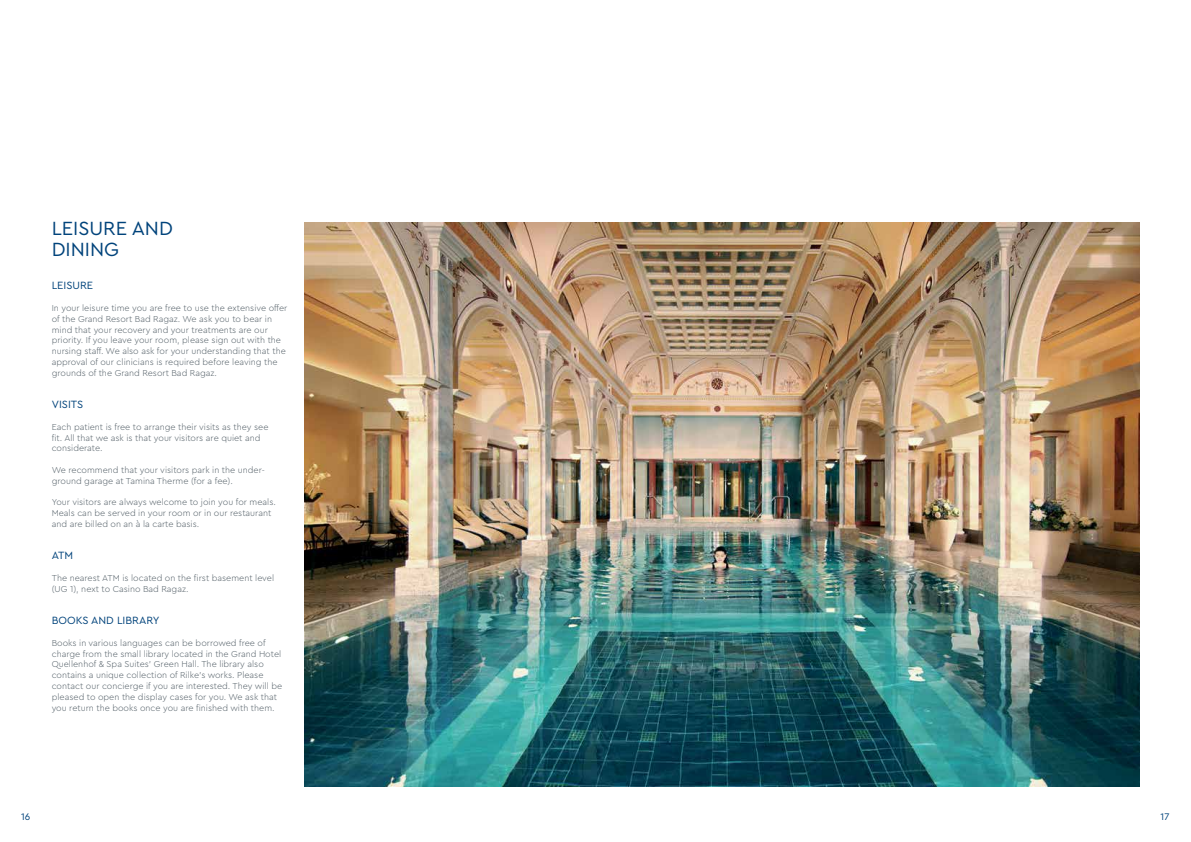
<style>
.page{position:relative;width:1191px;height:842px;background:#fff}
.page>*{position:absolute;margin:0;border:0;box-sizing:border-box;transform-origin:0 0}
.t1{font:20px/21px "Cera Pro";color:#00437b}
.t2{font:11px "Cera Pro";color:#00437b}
.t3{font:10px "Cera Pro";color:#00437b}
.t4{font:300 9px/10.8px "Cera Pro";color:#525e66}
</style>
<div class="page">
<img style="left:304px;top:222px;width:835px;height:564px">
<h1 class="t1" style="left:52px;top:217px;width:123px">LEISURE AND<br>DINING</h1>
<p class="t2" style="left:52px;top:278px;width:43px">LEISURE</p>
<p class="t4" style="left:52px;top:302px;width:237px">In your leisure time you are free to use the extensive offer of the Grand Resort Bad Ragaz. We ask you to bear in mind that your recovery and your treatments are our priority. If you leave your room, please sign out with the nursing staff. We also ask for your understanding that the approval of our clinicians is required before leaving the grounds of the Grand Resort Bad Ragaz.</p>
<p class="t2" style="left:52px;top:397px;width:33px">VISITS</p>
<p class="t4" style="left:52px;top:421px;width:218px">Each patient is free to arrange their visits as they see fit. All that we ask is that your visitors are quiet and considerate.</p>
<p class="t4" style="left:52px;top:464px;width:215px">We recommend that your visitors park in the under&shy;ground garage at Tamina Therme (for a fee).</p>
<p class="t4" style="left:52px;top:497px;width:226px">Your visitors are always welcome to join you for meals.<br>Meals can be served in your room or in our restaurant and are billed on an à la carte basis.</p>
<p class="t2" style="left:52px;top:548px;width:23px">ATM</p>
<p class="t4" style="left:52px;top:572px;width:224px">The nearest ATM is located on the first basement level (UG 1), next to Casino Bad Ragaz.</p>
<p class="t2" style="left:52px;top:613px;width:109px">BOOKS AND LIBRARY</p>
<p class="t4" style="left:52px;top:637px;width:232px">Books in various languages can be borrowed free of charge from the small library located in the Grand Hotel Quellenhof &amp; Spa Suites' Green Hall. The library also contains a unique collection of Rilke’s works. Please contact our concierge if you are interested. They will be pleased to open the display cases for you. We ask that you return the books once you are finished with them.</p>
<p class="t3" style="left:21px;top:810px;width:11px">16</p>
<p class="t3" style="left:1160px;top:810px;width:10px">17</p>
</div>
